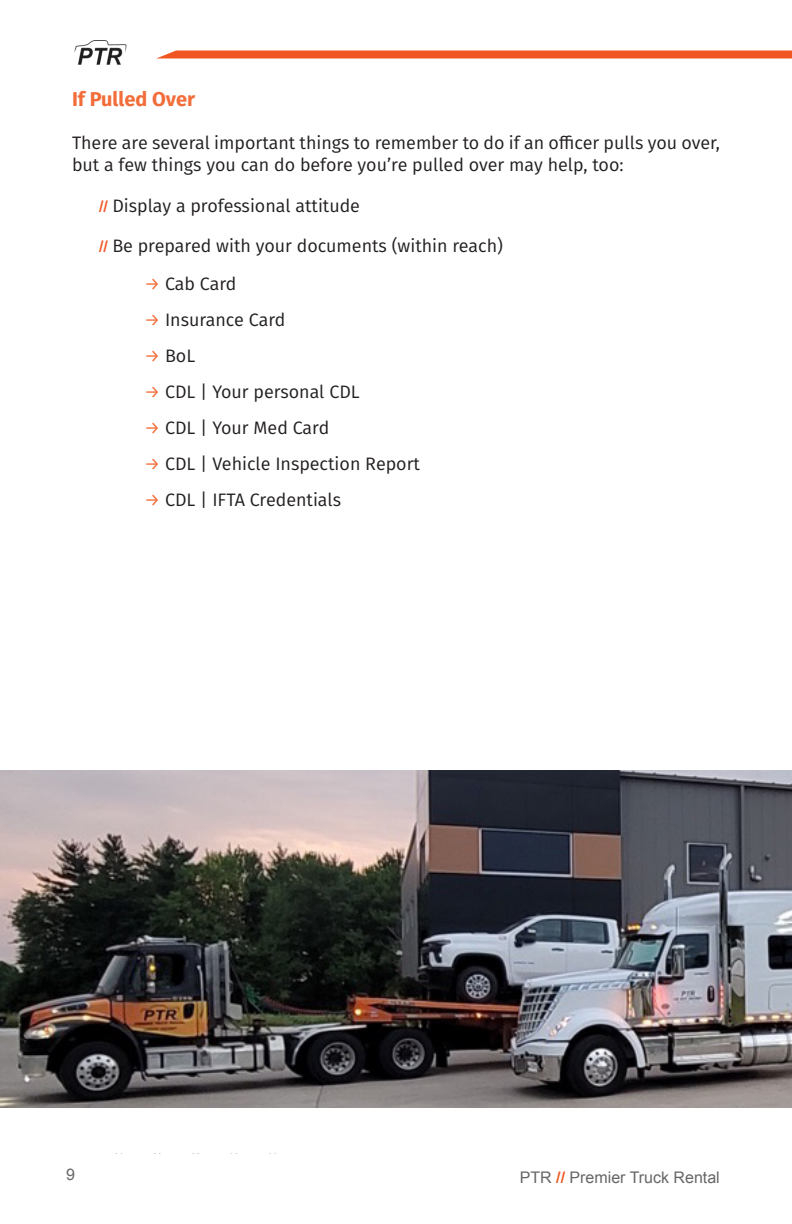
<style>
.page{position:relative;width:792px;height:1224px;background:#fff}
.page>*{position:absolute;margin:0;border:0;box-sizing:border-box;transform-origin:0 0}
.t1{font:700 20px "Fira Sans";color:#f26d3a}
.t2{font:18px/21.6px "Fira Sans";color:#231f20}
.t3{font:16px "Arial";color:#67676a}
.s1{font-family:"Arial";font-weight:700;font-size:16px;color:#f15622}
.s2{color:#f26d3a}
.s3{font-weight:700;color:#f15622}
</style>
<div class="page">
<img style="left:0;top:770px;width:792px;height:338px">
<img style="left:74px;top:41px;width:53px;height:23px">
<svg style="left:157px;top:50px;width:635px;height:8px;background:#f16232"></svg>
<p class="t1" style="left:72px;top:82px;width:125px">If Pulled Over</p>
<p class="t2" style="left:72px;top:131px;width:649px">There are several important things to remember to do if an officer pulls you over, but a few things you can do before you’re pulled over may help, too:</p>
<p class="t2" style="left:99px;top:195px;width:263px"><span class="s1">//</span> Display a professional attitude</p>
<p class="t2" style="left:99px;top:235px;width:406px"><span class="s1">//</span> Be prepared with your documents (within reach)</p>
<p class="t2" style="left:144px;top:273px;width:94px"><span class="s2">→</span> Cab Card</p>
<p class="t2" style="left:144px;top:309px;width:143px"><span class="s2">→</span> Insurance Card</p>
<p class="t2" style="left:144px;top:345px;width:53px"><span class="s2">→</span> BoL</p>
<p class="t2" style="left:144px;top:381px;width:217px"><span class="s2">→</span> CDL | Your personal CDL</p>
<p class="t2" style="left:144px;top:417px;width:187px"><span class="s2">→</span> CDL | Your Med Card</p>
<p class="t2" style="left:144px;top:453px;width:277px"><span class="s2">→</span> CDL | Vehicle Inspection Report</p>
<p class="t2" style="left:144px;top:489px;width:199px"><span class="s2">→</span> CDL | IFTA Credentials</p>
<p class="t3" style="left:66px;top:1164px;width:10px">9</p>
<p class="t3" style="left:520px;top:1167px;width:202px">PTR <span class="s3">//</span> Premier Truck Rental</p>
</div>
